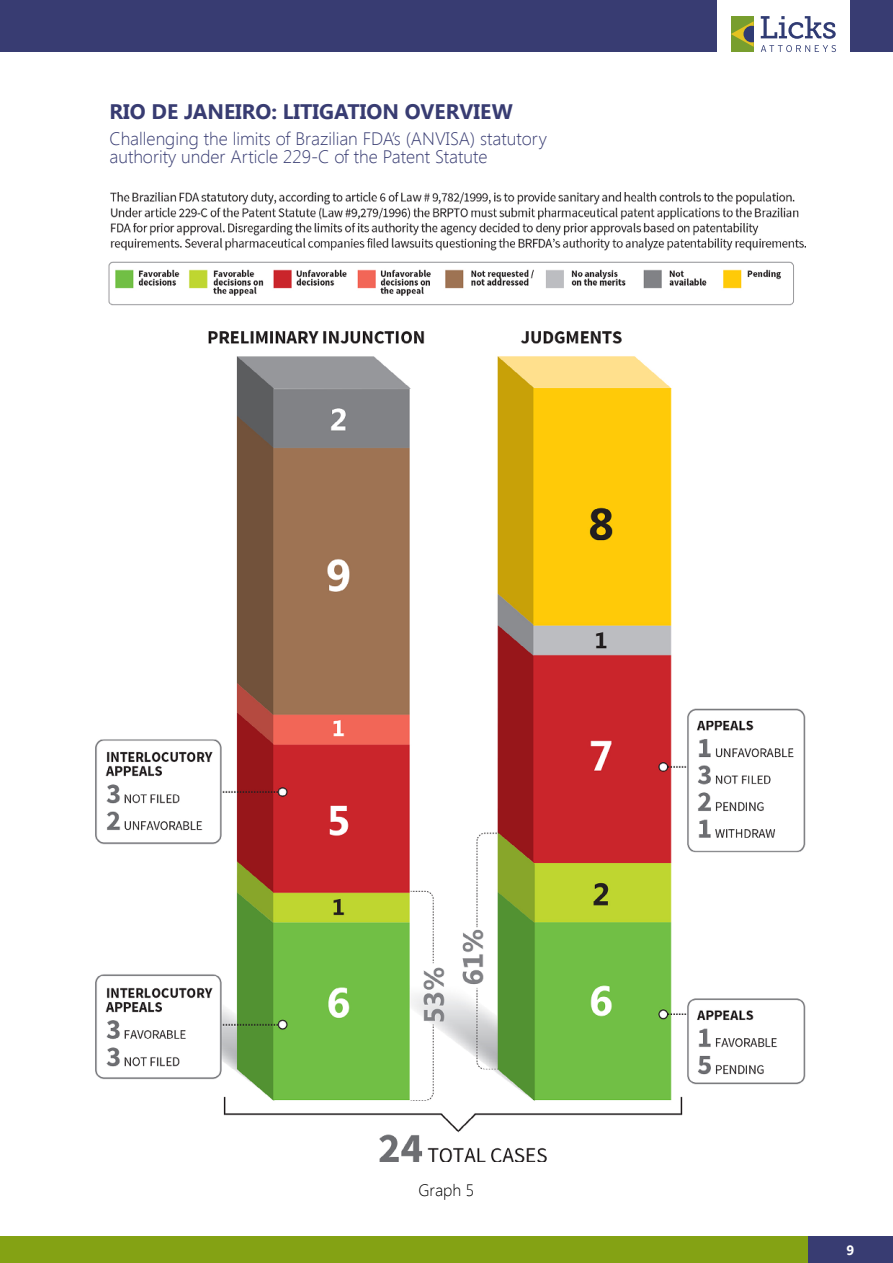
<style>
.page{position:relative;width:893px;height:1263px;background:#fff}
.page>*{position:absolute;margin:0;border:0;box-sizing:border-box;transform-origin:0 0}
.t1{font:700 21px "Segoe UI";color:#383c72}
.t2{font:300 18px/18px "Segoe UI";color:#383c72}
.t3{font:300 16.5px "Segoe UI";color:#000}
.t4{font:700 13.5px "Segoe UI";color:#fff}
</style>
<div class="page">
<div style="left:0;top:1236px;width:893px;height:27px;background:#84a214"></div>
<div style="left:808px;top:1236px;width:85px;height:27px;background:#383c72"></div>
<div style="left:0;top:0;width:716px;height:52px;background:#383c72"></div>
<div style="left:850px;top:0;width:43px;height:52px;background:#383c72"></div>
<svg style="left:761px;top:45px;width:75px;height:7px"></svg>
<svg style="left:761px;top:16px;width:75px;height:23px"></svg>
<div style="left:731px;top:16px;width:23px;height:36px;background:#789e2e"></div>
<svg style="left:731px;top:21px;width:23px;height:26px"></svg>
<img style="left:95px;top:192px;width:711px;height:969px">
<p class="t1" style="left:109px;top:97px;width:405px">RIO DE JANEIRO: LITIGATION OVERVIEW</p>
<p class="t2" style="left:109px;top:129px;width:439px">Challenging the limits of Brazilian FDA’s (ANVISA) statutory authority under Article 229-C of the Patent Statute</p>
<p class="t3" style="left:419px;top:1179px;width:57px">Graph 5</p>
<p class="t4" style="left:847px;top:1240px;width:9px">9</p>
</div>
